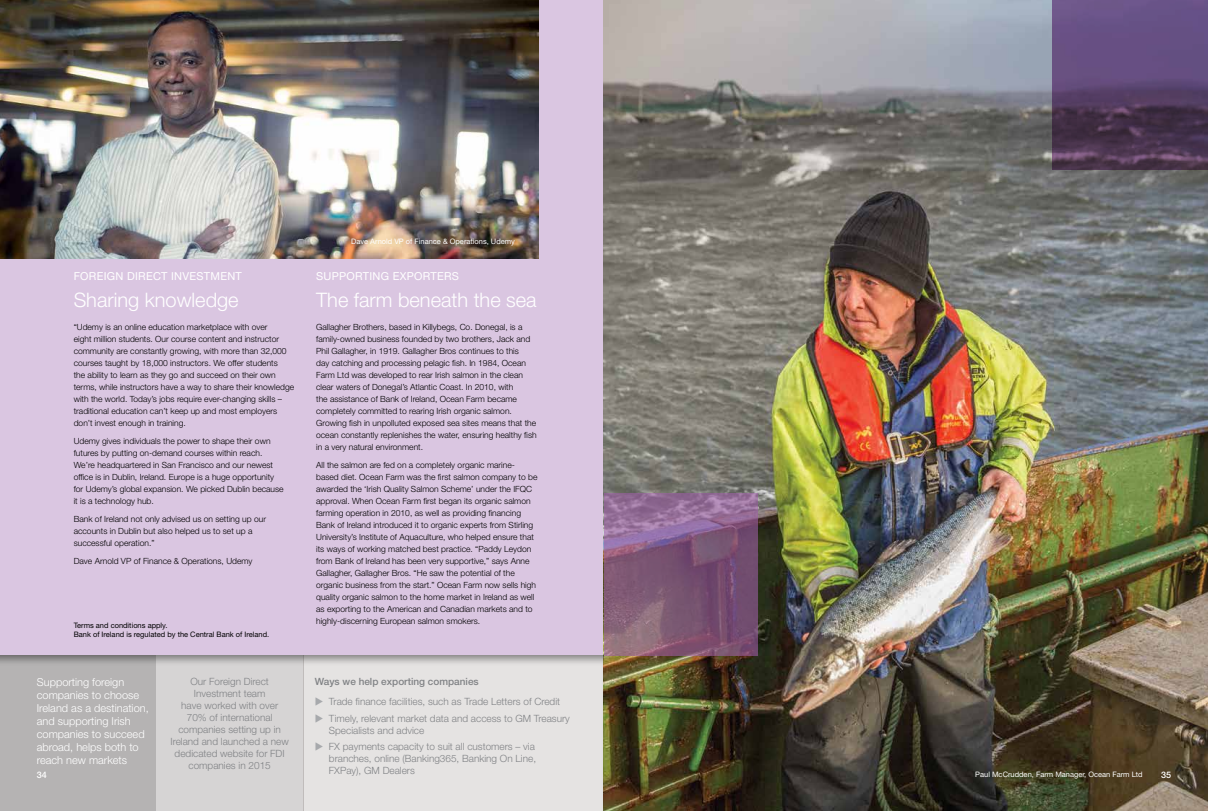
<style>
.page{position:relative;width:1208px;height:811px;background:#fff}
.page>*{position:absolute;margin:0;border:0;box-sizing:border-box;transform-origin:0 0}
.Head_2{font:300 20px "Helvetica Neue LT Std";color:#fff}
.Grey_box_at_spine{font:300 11px/13px "Helvetica Neue LT Std";color:#fff}
.Head_Caps{font:11px "Helvetica Neue LT Std";letter-spacing:.025em;color:#fff}
.BOI_body{font:300 10px/12px "Helvetica Neue LT Std";color:#808285}
.BOI_body-2{font:500 10px "Helvetica Neue LT Std";color:#808285}
.t1{font:500 9px "Helvetica Neue LT Std";color:#fff}
.Body_main{font:300 8.5px/12px "Helvetica Neue LT Std";color:#000}
.Photo_caption_W{font:7.5px "Helvetica Neue LT Std";color:#fff}
.Photo_caption_W-2{font:7.5px/9px "Helvetica Neue LT Std";color:#000}
.s1{color:#a7a9ac}
</style>
<div class="page">
<div style="left:0;top:0;width:604px;height:655px;background:#dac6e1"></div>
<img style="left:604px;top:0;width:604px;height:811px">
<svg style="left:604px;top:493px;width:153px;height:163px;background:#835d7e"></svg>
<svg style="left:1052px;top:0;width:156px;height:170px;background:#59446b"></svg>
<img style="left:0;top:0;width:539px;height:258px">
<div style="left:0;top:654px;width:605px;height:157px;background:#000;opacity:.44"></div>
<p class="Head_Caps" style="left:74px;top:270px;width:170px">FOREIGN DIRECT INVESTMENT</p>
<p class="Head_2" style="left:74px;top:288px;width:166px">Sharing knowledge</p>
<p class="Body_main" style="left:74px;top:321px;width:222px">“Udemy is an online education marketplace with over<br>eight million students. Our course content and instructor community are constantly growing, with more than 32,000 courses taught by 18,000 instructors. We offer students<br>the ability to learn as they go and succeed on their own terms, while instructors have a way to share their knowledge with the world. Today’s jobs require ever-changing skills – traditional education can’t keep up and most employers don’t invest enough in training.</p>
<p class="Body_main" style="left:74px;top:435px;width:211px">Udemy gives individuals the power to shape their own futures by putting on-demand courses within reach.<br>We’re headquartered in San Francisco and our newest office is in Dublin, Ireland. Europe is a huge opportunity for Udemy’s global expansion. We picked Dublin because it is a technology hub.</p>
<p class="Body_main" style="left:74px;top:512px;width:194px">Bank of Ireland not only advised us on setting up our accounts in Dublin but also helped us to set up a successful operation.”</p>
<p class="Body_main" style="left:74px;top:554px;width:180px">Dave Arnold VP of Finance &amp; Operations, Udemy</p>
<p class="Photo_caption_W-2" style="left:74px;top:620px;width:197px">Terms and conditions apply.<br>Bank of Ireland is regulated by the Central Bank of Ireland.</p>
<p class="Photo_caption_W" style="left:351px;top:237px;width:165px">Dave Arnold VP of Finance &amp; Operations, Udemy</p>
<p class="Head_Caps" style="left:316px;top:270px;width:144px">SUPPORTING EXPORTERS</p>
<p class="Head_2" style="left:316px;top:288px;width:222px">The farm beneath the sea</p>
<p class="Body_main" style="left:316px;top:321px;width:222px">Gallagher Brothers, based in Killybegs, Co. Donegal, is a family-owned business founded by two brothers, Jack and Phil Gallagher, in 1919. Gallagher Bros continues to this<br>day catching and processing pelagic fish. In 1984, Ocean Farm Ltd was developed to rear Irish salmon in the clean clear waters of Donegal’s Atlantic Coast. In 2010, with<br>the assistance of Bank of Ireland, Ocean Farm became completely committed to rearing Irish organic salmon.<br>Growing fish in unpolluted exposed sea sites means that the ocean constantly replenishes the water, ensuring healthy fish in a very natural environment.</p>
<p class="Body_main" style="left:316px;top:459px;width:223px">All the salmon are fed on a completely organic marine&shy;based diet. Ocean Farm was the first salmon company to be awarded the ‘Irish Quality Salmon Scheme’ under the IFQC approval. When Ocean Farm first began its organic salmon farming operation in 2010, as well as providing financing Bank of Ireland introduced it to organic experts from Stirling University’s Institute of Aquaculture, who helped ensure that its ways of working matched best practice. “Paddy Leydon from Bank of Ireland has been very supportive,” says Anne Gallagher, Gallagher Bros. “He saw the potential of the organic business from the start.” Ocean Farm now sells high quality organic salmon to the home market in Ireland as well as exporting to the American and Canadian markets and to highly-discerning European salmon smokers.</p>
<p class="Grey_box_at_spine" style="left:37px;top:675px;width:113px">Supporting foreign companies to choose<br>Ireland as a destination, and supporting Irish companies to succeed abroad, helps both to reach new markets</p>
<p class="BOI_body" style="left:170px;top:675px;width:120px;text-align:center">Our Foreign Direct<br>Investment team<br>have worked with over<br>70% of international companies setting up in<br>Ireland and launched a new dedicated website for FDI companies in 2015</p>
<p class="BOI_body-2" style="left:315px;top:675px;width:165px">Ways we help exporting companies</p>
<p class="BOI_body" style="left:315px;top:695px;width:247px"><span class="s1">◆</span> Trade finance facilities, such as Trade Letters of Credit</p>
<p class="BOI_body" style="left:329px;top:712px;width:242px;text-indent:-14px"><span class="s1">◆</span> Timely, relevant market data and access to GM Treasury<br>Specialists and advice</p>
<p class="BOI_body" style="left:329px;top:740px;width:209px;text-align:justify;text-indent:-14px"><span class="s1">◆</span> FX payments capacity to suit all customers – via branches, online (Banking365, Banking On Line, FXPay), GM Dealers</p>
<p class="Photo_caption_W" style="left:975px;top:769px;width:169px">Paul McCrudden, Farm Manager, Ocean Farm Ltd</p>
<p class="t1" style="left:37px;top:769px;width:12px">34</p>
<p class="t1" style="left:1161px;top:769px;width:12px">35</p>
</div>
